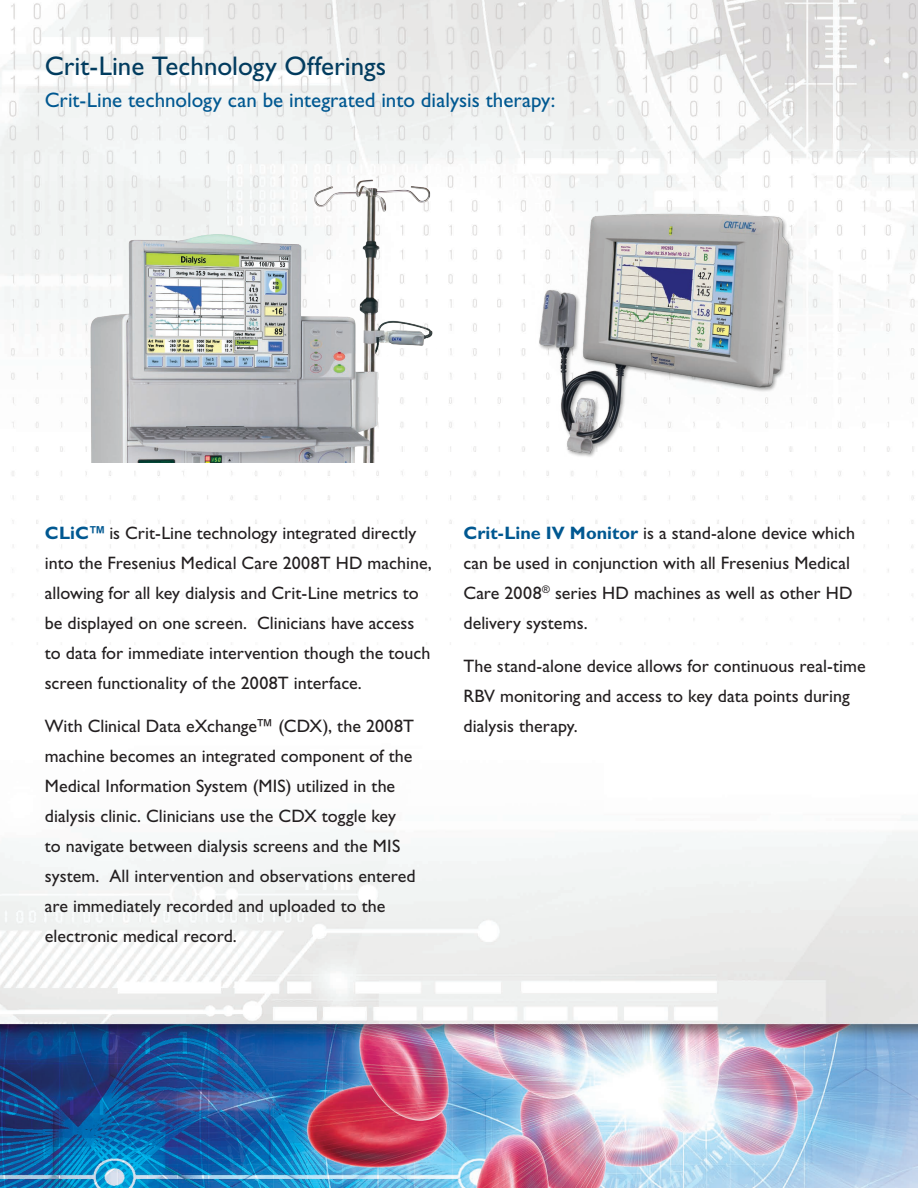
<style>
.page{position:relative;width:918px;height:1188px;background:#fff}
.page>*{position:absolute;margin:0;border:0;box-sizing:border-box;transform-origin:0 0}
.subhead{font:27px "Gill Sans Std";color:#023c5f}
.subhead-2{font:21px "Gill Sans Std";color:#005891}
.subhead-3{font:18px/30px "Gill Sans Std";color:#231f20}
.s1{font-weight:700;color:#005891}
</style>
<div class="page">
<img style="left:0;top:0;width:918px;height:1188px">
<img style="left:45px;top:171px;width:405px;height:292px">
<img style="left:514px;top:201px;width:294px;height:262px">
<p class="subhead" style="left:45px;top:50px;width:343px">Crit-Line Technology Offerings</p>
<p class="subhead-2" style="left:45px;top:87px;width:512px">Crit-Line technology can be integrated into dialysis therapy:</p>
<p class="subhead-3" style="left:45px;top:518px;width:388px"><span class="s1">CLiC™</span> is Crit-Line technology integrated directly into the Fresenius Medical Care 2008T HD machine, allowing for all key dialysis and Crit-Line metrics to be displayed on one screen. Clinicians have access to data for immediate intervention though the touch screen functionality of the 2008T interface.</p>
<p class="subhead-3" style="left:45px;top:711px;width:372px">With Clinical Data eXchange™ (CDX), the 2008T machine becomes an integrated component of the Medical Information System (MIS) utilized in the dialysis clinic. Clinicians use the CDX toggle key to navigate between dialysis screens and the MIS system. All intervention and observations entered are immediately recorded and uploaded to the electronic medical record.</p>
<p class="subhead-3" style="left:464px;top:518px;width:393px"><span class="s1">Crit-Line IV Monitor</span> is a stand-alone device which can be used in conjunction with all Fresenius Medical Care 2008<sup>®</sup> series HD machines as well as other HD delivery systems.</p>
<p class="subhead-3" style="left:464px;top:651px;width:404px">The stand-alone device allows for continuous real-time<br>RBV monitoring and access to key data points during dialysis therapy.</p>
</div>
